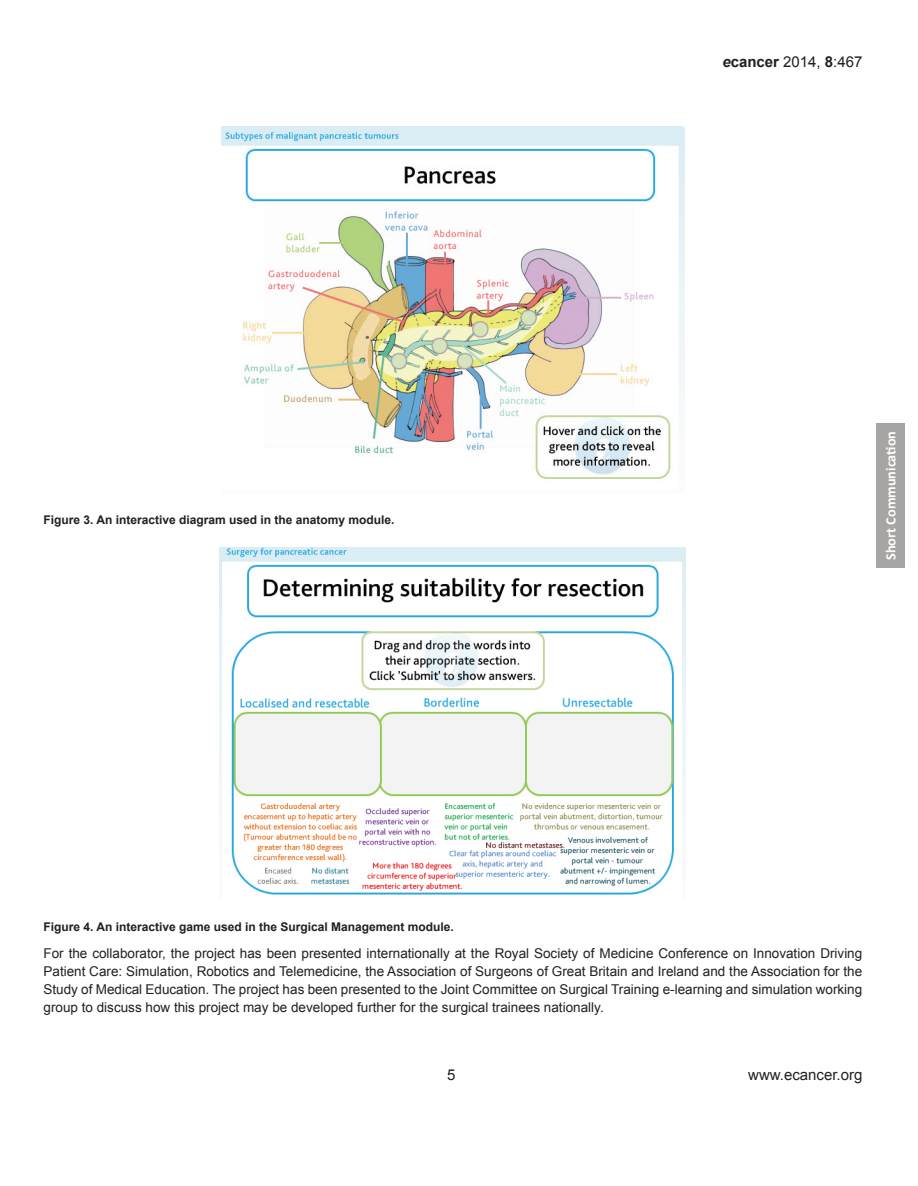
<style>
.page{position:relative;width:918px;height:1186px;background:#fff}
.page>*{position:absolute;margin:0;border:0;box-sizing:border-box;transform-origin:0 0}
.t1{font:15px "Arial";color:#231f20}
.t2{font:700 14.25px "Calibri";color:#fff}
.t3{font:13.5px/18px "Arial";color:#231f20;text-align:justify}
.t4{font:700 12px "Arial";color:#231f20}
.s1{font-weight:700;font-style:italic}
.s2{font-weight:700}
</style>
<div class="page">
<div style="left:876px;top:423px;width:29px;height:144px;background:#a7a5a4"></div>
<img style="left:221px;top:126px;width:464px;height:353px">
<img style="left:220px;top:547px;width:466px;height:348px">
<p class="t1" style="left:722px;top:52px;width:142px"><span class="s1">e</span><span class="s2">cancer</span> 2014, <span class="s2">8</span>:467</p>
<p class="t4" style="left:44px;top:512px;width:352px">Figure 3. An interactive diagram used in the anatomy module.</p>
<p class="t2" style="left:882px;top:560px;width:130px;rotate:-90deg">Short Communication</p>
<p class="t4" style="left:44px;top:919px;width:412px">Figure 4. An interactive game used in the Surgical Management module.</p>
<p class="t3" style="left:44px;top:944px;width:820px">For the collaborator, the project has been presented internationally at the Royal Society of Medicine Conference on Innovation Driving Patient Care: Simulation, Robotics and Telemedicine, the Association of Surgeons of Great Britain and Ireland and the Association for the Study of Medical Education. The project has been presented to the Joint Committee on Surgical Training e-learning and simulation working group to discuss how this project may be developed further for the surgical trainees nationally.</p>
<p class="t1" style="left:447px;top:1065px;width:10px">5</p>
<p class="t1" style="left:748px;top:1065px;width:116px">www.ecancer.org</p>
</div>
